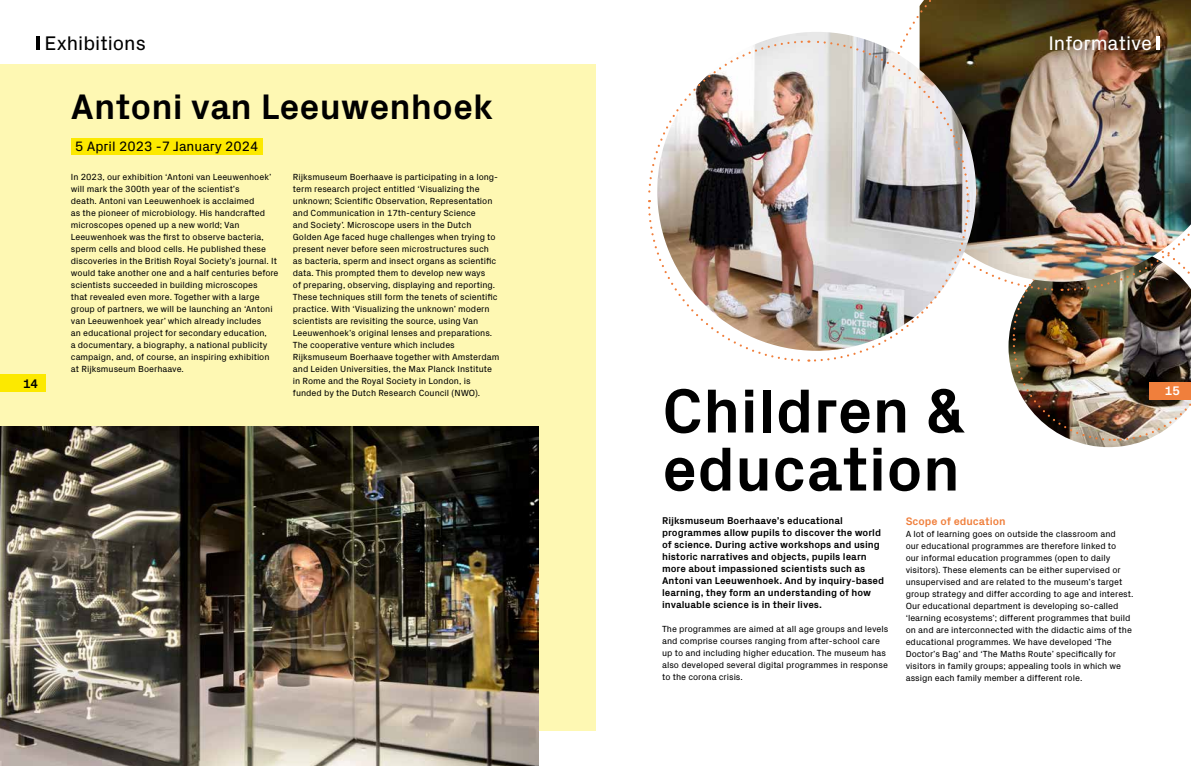
<style>
.page{position:relative;width:1191px;height:766px;background:#fff}
.page>*{position:absolute;margin:0;border:0;box-sizing:border-box;transform-origin:0 0}
.t1{font:700 62.9px/58px "Px Grotesk";color:#000}
.t2{font:700 36px "Px Grotesk";color:#000}
.t3{font:20px "Px Grotesk";color:#000}
.t4{font:20px "Px Grotesk";color:#fff}
.t5{font:13.8px "Px Grotesk";color:#000}
.t6{font:700 12.6px "Px Grotesk";color:#fff}
.t7{font:700 12.6px "Px Grotesk";color:#000}
.t8{font:700 11px "Px Grotesk";color:#f07f3c}
.t9{font:700 10px/12px "Px Grotesk";color:#000}
.t10{font:9px/12px "Px Grotesk";color:#000}
</style>
<div class="page">
<img style="left:1078px;top:442px;width:62px;height:5px">
<img style="left:648px;top:0;width:543px;height:442px">
<div style="left:0;top:64px;width:595px;height:666px;background:#fef8b3"></div>
<hr style="left:36px;top:36px;width:4px;height:14px;background:#000">
<div style="left:71px;top:138px;width:191px;height:16px;background:#fce900"></div>
<img style="left:0;top:427px;width:539px;height:338px">
<div style="left:0;top:374px;width:46px;height:18px;background:#fce900"></div>
<h3 class="t3" style="left:45px;top:29px;width:103px">Exhibitions</h3>
<h3 class="t4" style="left:1048px;top:29px;width:105px">Informative</h3>
<h3 class="t7" style="left:23px;top:374px;width:17px">14</h3>
<h2 class="t2" style="left:71px;top:80px;width:424px">Antoni van Leeuwenhoek</h2>
<h3 class="t5" style="left:75px;top:136px;width:185px">5 April 2023 -7 January 2024</h3>
<p class="t10" style="left:71px;top:170px;width:209px">In 2023, our exhibition ‘Antoni van Leeuwenhoek’ will mark the 300th year of the scientist’s<br>death. Antoni van Leeuwenhoek is acclaimed<br>as the pioneer of microbiology. His handcrafted microscopes opened up a new world; Van Leeuwenhoek was the first to observe bacteria, sperm cells and blood cells. He published these discoveries in the British Royal Society’s journal. It would take another one and a half centuries before scientists succeeded in building microscopes<br>that revealed even more. Together with a large group of partners, we will be launching an ‘Antoni van Leeuwenhoek year’ which already includes<br>an educational project for secondary education,<br>a documentary, a biography, a national publicity campaign, and, of course, an inspiring exhibition at Rijksmuseum Boerhaave.</p>
<p class="t10" style="left:293px;top:170px;width:208px">Rijksmuseum Boerhaave is participating in a long&shy;term research project entitled ‘Visualizing the unknown; Scientific Observation, Representation and Communication in 17th-century Science<br>and Society’. Microscope users in the Dutch Golden Age faced huge challenges when trying to present never before seen microstructures such as bacteria, sperm and insect organs as scientific data. This prompted them to develop new ways<br>of preparing, observing, displaying and reporting.<br>These techniques still form the tenets of scientific practice. With ‘Visualizing the unknown’ modern scientists are revisiting the source, using Van Leeuwenhoek’s original lenses and preparations.<br>The cooperative venture which includes Rijksmuseum Boerhaave together with Amsterdam and Leiden Universities, the Max Planck Institute in Rome and the Royal Society in London, is funded by the Dutch Research Council (NWO).</p>
<h1 class="t1" style="left:662px;top:378px;width:305px">Children &amp; education</h1>
<p class="t9" style="left:662px;top:513px;width:224px">Rijksmuseum Boerhaave’s educational programmes allow pupils to discover the world of science. During active workshops and using historic narratives and objects, pupils learn more about impassioned scientists such as Antoni van Leeuwenhoek. And by inquiry-based learning, they form an understanding of how invaluable science is in their lives.</p>
<p class="t10" style="left:662px;top:622px;width:228px">The programmes are aimed at all age groups and levels and comprise courses ranging from after-school care up to and including higher education. The museum has also developed several digital programmes in response to the corona crisis.</p>
<p class="t8" style="left:905px;top:512px;width:102px">Scope of education</p>
<p class="t10" style="left:905px;top:526px;width:229px">A lot of learning goes on outside the classroom and<br>our educational programmes are therefore linked to<br>our informal education programmes (open to daily visitors). These elements can be either supervised or unsupervised and are related to the museum’s target group strategy and differ according to age and interest.<br>Our educational department is developing so-called ‘learning ecosystems’; different programmes that build on and are interconnected with the didactic aims of the educational programmes. We have developed ‘The Doctor’s Bag’ and ‘The Maths Route’ specifically for visitors in family groups; appealing tools in which we assign each family member a different role.</p>
<h3 class="t6" style="left:1164px;top:381px;width:17px">15</h3>
</div>
